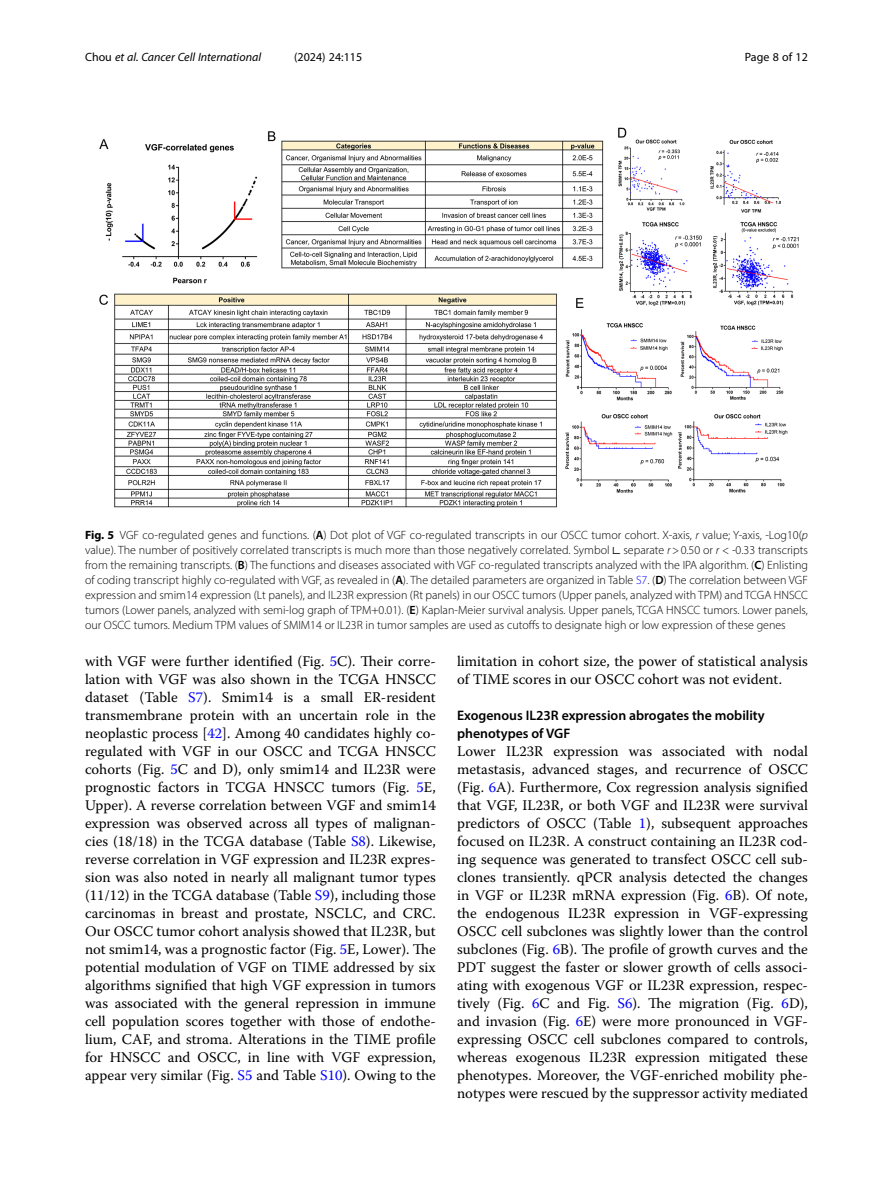
<style>
.page{position:relative;width:893px;height:1191px;background:#fff}
.page>*{position:absolute;margin:0;border:0;box-sizing:border-box;transform-origin:0 0}
.Body_Text{font:14.7px/18px "Warnock Pro";color:#000;text-align:justify}
.Head_2{font:600 13.8px/18px "Myriad Pro";color:#000}
.Figure_Caption{font:300 12px/15px "Myriad Pro";color:#000;text-align:justify}
.t1{font:italic 12px "Myriad Pro";color:#000}
.t2{font:12px "Myriad Pro";color:#000}
.s1{font-style:normal}
.s2{font-weight:700}
.s3{font-weight:600}
.s4{font-style:italic}
.s5{font-family:"STIX";font-weight:400}
.s6{color:#00f}
</style>
<div class="page">
<img style="left:99px;top:127px;width:700px;height:381px">
<p class="t1" style="left:85px;top:50px;width:178px"><span class="s1">Chou</span> et al. Cancer Cell International</p>
<p class="t2" style="left:294px;top:50px;width:70px">(2024) 24:115</p>
<p class="t2" style="left:745px;top:50px;width:65px">Page 8 of 12</p>
<p class="Figure_Caption" style="left:85px;top:527px;width:724px"><span class="s2">Fig. 5</span> VGF co-regulated genes and functions. (<span class="s3">A</span>) Dot plot of VGF co-regulated transcripts in our OSCC tumor cohort. X-axis, <span class="s4">r</span> value; Y-axis, -Log10(<span class="s4">p </span>value). The number of positively correlated transcripts is much more than those negatively correlated. Symbol <span class="s5">∟</span> separate <span class="s4">r</span>&gt;0.50 or <span class="s4">r</span> &lt; -0.33 transcripts from the remaining transcripts. (<span class="s3">B</span>) The functions and diseases associated with VGF co-regulated transcripts analyzed with the IPA algorithm. (<span class="s3">C</span>) Enlisting of coding transcript highly co-regulated with VGF, as revealed in (<span class="s3">A</span>). The detailed parameters are organized in Table <span class="s6">S7</span>. (<span class="s3">D</span>) The correlation between VGF expression and smim14 expression (Lt panels), and IL23R expression (Rt panels) in our OSCC tumors (Upper panels, analyzed with TPM) and TCGA HNSCC tumors (Lower panels, analyzed with semi-log graph of TPM+0.01). (<span class="s3">E</span>) Kaplan-Meier survival analysis. Upper panels, TCGA HNSCC tumors. Lower panels, our OSCC tumors. Medium TPM values of SMIM14 or IL23R in tumor samples are used as cutoffs to designate high or low expression of these genes</p>
<p class="Body_Text" style="left:85px;top:652px;width:352px">with VGF were further identified (Fig. <span class="s6">5</span>C). Their corre&shy;lation with VGF was also shown in the TCGA HNSCC dataset (Table <span class="s6">S7</span>). Smim14 is a small ER-resident transmembrane protein with an uncertain role in the neoplastic process [<span class="s6">42</span>]. Among 40 candidates highly co&shy;regulated with VGF in our OSCC and TCGA HNSCC cohorts (Fig. <span class="s6">5</span>C and D), only smim14 and IL23R were prognostic factors in TCGA HNSCC tumors (Fig. <span class="s6">5</span>E, Upper). A reverse correlation between VGF and smim14 expression was observed across all types of malignan&shy;cies (18/18) in the TCGA database (Table <span class="s6">S8</span>). Likewise, reverse correlation in VGF expression and IL23R expres&shy;sion was also noted in nearly all malignant tumor types (11/12) in the TCGA database (Table <span class="s6">S9</span>), including those carcinomas in breast and prostate, NSCLC, and CRC.<br>Our OSCC tumor cohort analysis showed that IL23R, but not smim14, was a prognostic factor (Fig. <span class="s6">5</span>E, Lower). The potential modulation of VGF on TIME addressed by six algorithms signified that high VGF expression in tumors was associated with the general repression in immune cell population scores together with those of endothe&shy;lium, CAF, and stroma. Alterations in the TIME profile for HNSCC and OSCC, in line with VGF expression, appear very similar (Fig. <span class="s6">S5</span> and Table <span class="s6">S10</span>). Owing to the</p>
<p class="Body_Text" style="left:457px;top:652px;width:352px">limitation in cohort size, the power of statistical analysis of TIME scores in our OSCC cohort was not evident.</p>
<p class="Head_2" style="left:457px;top:706px;width:309px">Exogenous IL23R expression abrogates the mobility phenotypes of VGF</p>
<p class="Body_Text" style="left:457px;top:742px;width:352px">Lower IL23R expression was associated with nodal metastasis, advanced stages, and recurrence of OSCC (Fig. <span class="s6">6</span>A). Furthermore, Cox regression analysis signified that VGF, IL23R, or both VGF and IL23R were survival predictors of OSCC (Table <span class="s6">1</span>), subsequent approaches focused on IL23R. A construct containing an IL23R cod&shy;ing sequence was generated to transfect OSCC cell sub&shy;clones transiently. qPCR analysis detected the changes in VGF or IL23R mRNA expression (Fig. <span class="s6">6</span>B). Of note, the endogenous IL23R expression in VGF-expressing OSCC cell subclones was slightly lower than the control subclones (Fig. <span class="s6">6</span>B). The profile of growth curves and the PDT suggest the faster or slower growth of cells associ&shy;ating with exogenous VGF or IL23R expression, respec&shy;tively (Fig. <span class="s6">6</span>C and Fig. <span class="s6">S6</span>). The migration (Fig. <span class="s6">6</span>D), and invasion (Fig. <span class="s6">6</span>E) were more pronounced in VGF&shy;expressing OSCC cell subclones compared to controls, whereas exogenous IL23R expression mitigated these phenotypes. Moreover, the VGF-enriched mobility phe&shy;notypes were rescued by the suppressor activity mediated</p>
</div>
